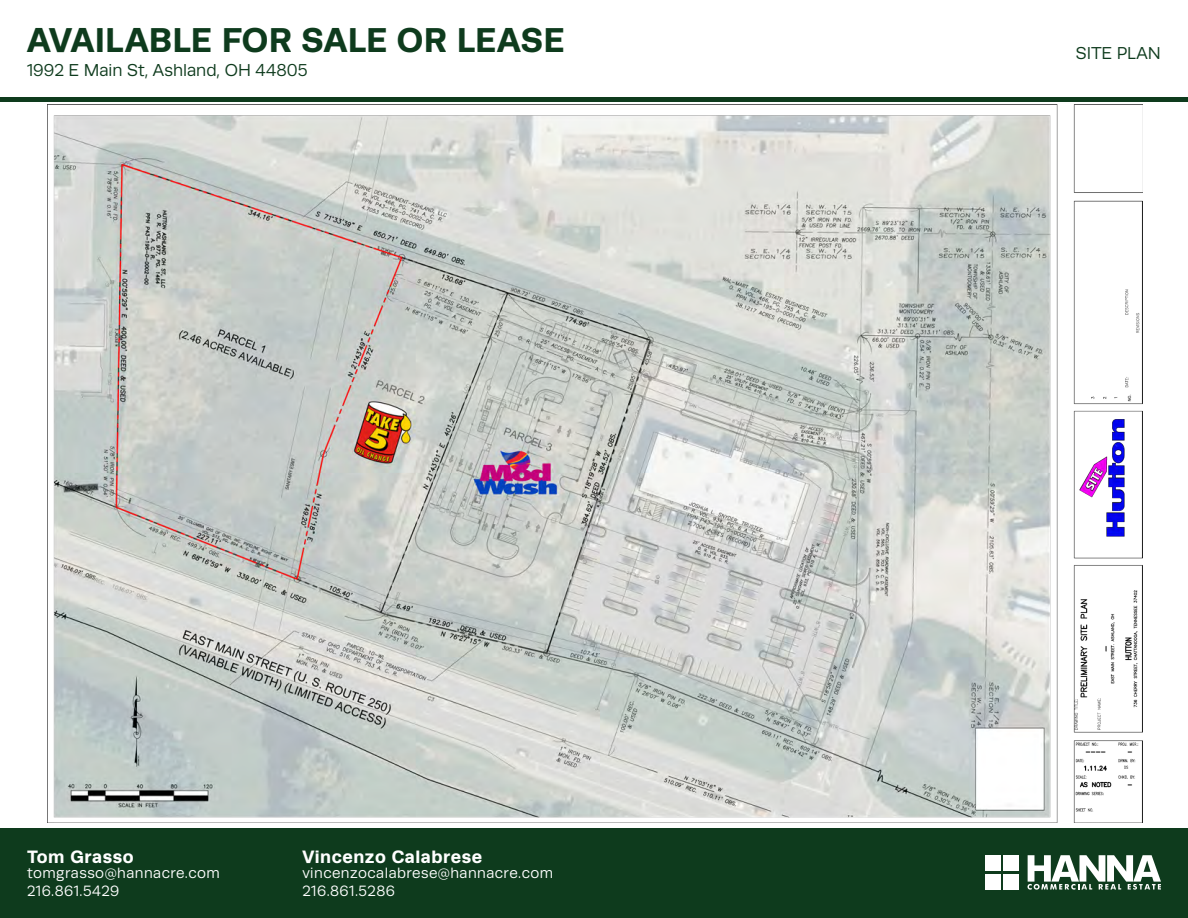
<style>
.page{position:relative;width:1188px;height:918px;background:#fff}
.page>*{position:absolute;margin:0;border:0;box-sizing:border-box;transform-origin:0 0}
.t1{font:700 34.65px "Runda";letter-spacing:.005em;color:#0e3b1d}
.t2{font:700 18px "Runda";letter-spacing:.03em;color:#fff}
.t3{font:17.4px "Runda";color:#0e3b1d}
.t4{font:15px/18px "Runda";letter-spacing:.03em;color:#fff}
</style>
<div class="page">
<img style="left:48px;top:104px;width:1095px;height:718px">
<div style="left:0;top:828px;width:1188px;height:90px;background:#0e3b1d"></div>
<div style="left:0;top:97px;width:1188px;height:5px;background:#0e3b1d"></div>
<svg style="left:1027px;top:855px;width:134px;height:35px"></svg>
<div style="left:985px;top:855px;width:15px;height:16px;background:#fff"></div>
<div style="left:1004px;top:855px;width:15px;height:16px;background:#fff"></div>
<div style="left:985px;top:874px;width:15px;height:16px;background:#fff"></div>
<div style="left:1004px;top:874px;width:15px;height:16px;background:#fff"></div>
<h1 class="t1" style="left:27px;top:20px;width:539px">AVAILABLE FOR SALE OR LEASE</h1>
<p class="t3" style="left:27px;top:60px;width:282px">1992 E Main St, Ashland, OH 44805</p>
<p class="t2" style="left:27px;top:846px;width:108px">Tom Grasso</p>
<p class="t4" style="left:27px;top:864px;width:194px">tomgrasso@hannacre.com<br>216.861.5429</p>
<p class="t2" style="left:302px;top:846px;width:181px">Vincenzo Calabrese</p>
<p class="t4" style="left:302px;top:864px;width:252px">vincenzocalabrese@hannacre.com<br>216.861.5286</p>
<p class="t3" style="left:1076px;top:43px;width:87px">SITE PLAN</p>
</div>
